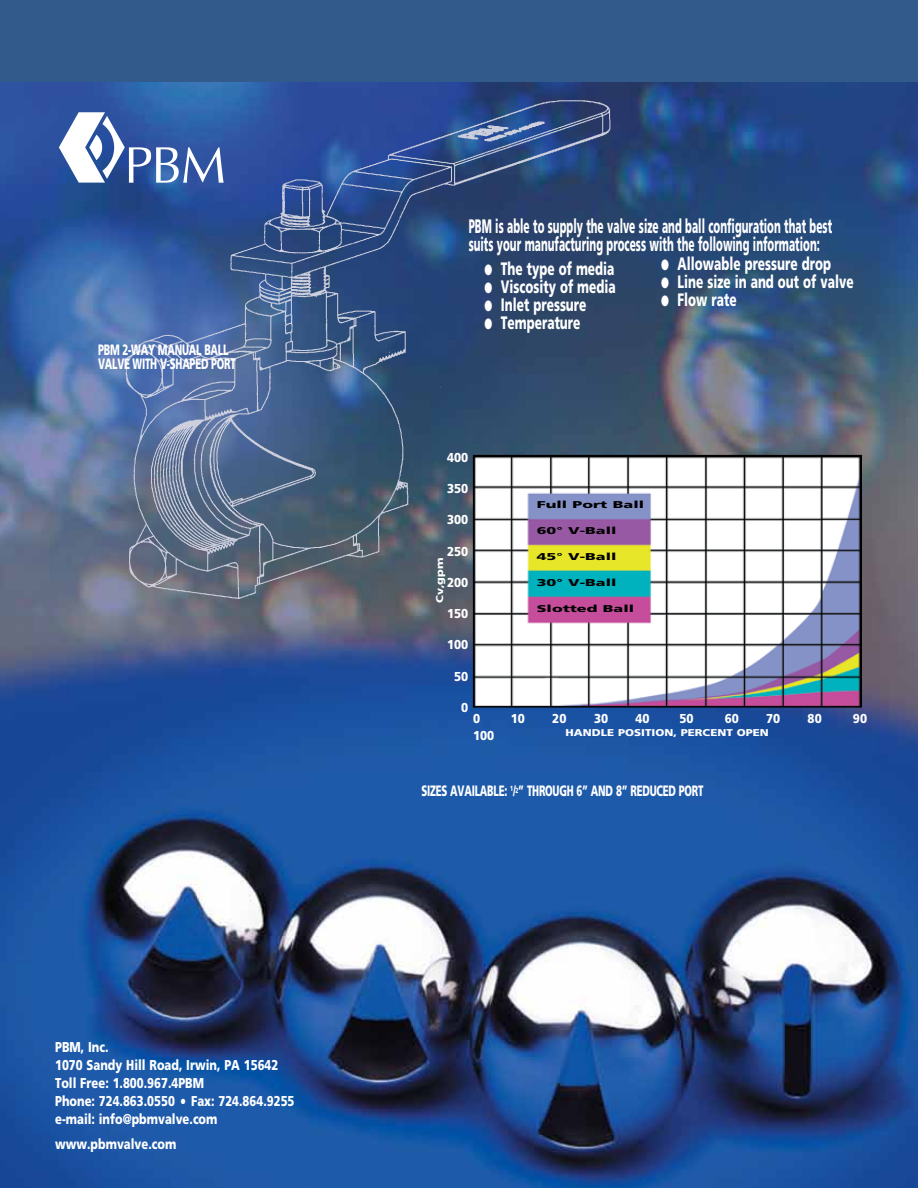
<style>
.page{position:relative;width:918px;height:1188px;background:#fff}
.page>*{position:absolute;margin:0;border:0;box-sizing:border-box;transform-origin:0 0}
.t1{font:900 19.5px/18px "Frutiger";color:#fff;scale:.52 1}
.t2{font:900 18px "Frutiger";color:#fff;scale:.66 1}
.t3{font:900 15px/13.8px "Frutiger";letter-spacing:-.025em;color:#fff;scale:.65 1}
.t4{font:900 14.25px/17.9px "Frutiger";color:#fff;scale:.79 1}
.t5{font:900 12.9px "Frutiger";color:#fff;scale:.89 1}
.t6{font:900 9.9px "Frutiger";color:#000;scale:1.63 1}
.t7{font:900 9.9px "Frutiger";color:#fff;scale:1.17 1}
</style>
<div class="page">
<img style="left:0;top:81px;width:918px;height:1107px">
<div style="left:0;top:0;width:918px;height:81px;background:#325a8b"></div>
<img style="left:475px;top:457px;width:385px;height:249px">
<img style="left:82px;top:81px;width:559px;height:540px">
<img style="left:67px;top:112px;width:12px;height:21px">
<p class="t3" style="left:98px;top:343px;width:193px">pbm 2-WAY MAN UAL ball<br>VALVEwith</p>
<p class="t3" style="left:160px;top:357px;width:118px">V-SHAPED PORT</p>
<p class="t4" style="left:55px;top:1038px;width:305px">PBM, Inc.<br>1070 Sandy Hill Road, Irwin, PA 15642<br>Toll Free: 1.800.967.4PBM<br>Phone: 724.863.0550 ● Fax: 724.864.9255 e-mail: info@pbmvalve.com</p>
<p class="t4" style="left:55px;top:1135px;width:155px">www.pbmvalve.com</p>
<h1 class="t1" style="left:469px;top:217px;width:701px">PBM is able to supply the valve size and ball configuration that best suits your manufacturing process with the following information:</h1>
<p class="t2" style="left:484px;top:258px;width:199px">● The type of media</p>
<p class="t2" style="left:484px;top:276px;width:200px">● Viscosity of media</p>
<p class="t2" style="left:484px;top:294px;width:156px">● Inlet pressure</p>
<p class="t2" style="left:484px;top:312px;width:147px">● Temperature</p>
<p class="t2" style="left:661px;top:253px;width:259px">● Allowable pressure drop</p>
<p class="t2" style="left:661px;top:271px;width:293px">● Line size in and out of valve</p>
<p class="t2" style="left:661px;top:289px;width:116px">● Flow rate</p>
<p class="t5" style="left:447px;top:450px;width:25px">400</p>
<p class="t5" style="left:447px;top:481px;width:25px">350</p>
<p class="t5" style="left:447px;top:512px;width:25px">300</p>
<p class="t5" style="left:447px;top:543px;width:25px">250</p>
<p class="t5" style="left:447px;top:575px;width:25px">200</p>
<p class="t5" style="left:447px;top:606px;width:25px">150</p>
<p class="t5" style="left:447px;top:637px;width:25px">100</p>
<p class="t5" style="left:454px;top:668px;width:17px">50</p>
<p class="t5" style="left:461px;top:700px;width:9px">0</p>
<p class="t6" style="left:537px;top:499px;width:67px">Full Port Ball</p>
<p class="t6" style="left:537px;top:525px;width:50px">60° V-Ball</p>
<p class="t6" style="left:537px;top:551px;width:50px">45° V-Ball</p>
<p class="t6" style="left:537px;top:576px;width:50px">30° V-Ball</p>
<p class="t6" style="left:537px;top:602px;width:61px">Slotted Ball</p>
<p class="t7" style="left:434px;top:603px;width:40px;rotate:-90deg">Cv,gpm</p>
<p class="t5" style="left:473px;top:710px;width:9px">0</p>
<p class="t5" style="left:511px;top:710px;width:17px">10</p>
<p class="t5" style="left:552px;top:710px;width:17px">20</p>
<p class="t5" style="left:594px;top:710px;width:17px">30</p>
<p class="t5" style="left:635px;top:710px;width:17px">40</p>
<p class="t5" style="left:679px;top:710px;width:17px">50</p>
<p class="t5" style="left:725px;top:710px;width:17px">60</p>
<p class="t5" style="left:766px;top:710px;width:17px">70</p>
<p class="t5" style="left:808px;top:710px;width:17px">80</p>
<p class="t5" style="left:853px;top:710px;width:17px">90</p>
<p class="t5" style="left:473px;top:727px;width:25px">100</p>
<p class="t7" style="left:565px;top:727px;width:175px">Handle Positi on, PerCent Open</p>
<p class="t3" style="left:421px;top:783px;width:435px">SIZES AVAILABLE: <sup>1</sup>/<sup>2</sup>” THROUGH 6” AND 8” REDUCED PORT</p>
</div>
